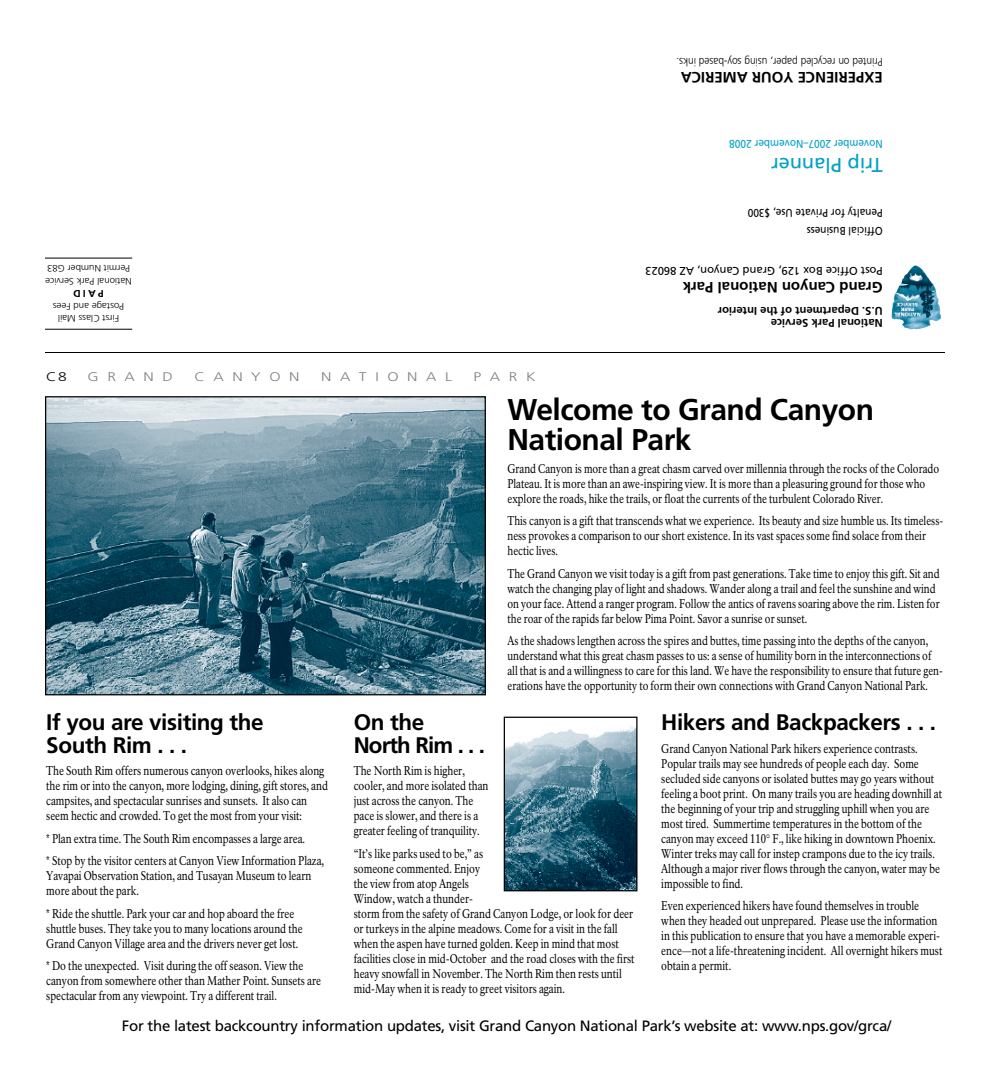
<style>
.page{position:relative;width:990px;height:1080px;background:#fff}
.page>*{position:absolute;margin:0;border:0;box-sizing:border-box;transform-origin:0 0}
.t1{font:700 30px/30px "Frutiger";letter-spacing:-.015em;color:#000}
.t2{font:700 22.5px/22.5px "Frutiger";letter-spacing:-.015em;color:#000}
.t3{font:700 22.5px/22.5px "Frutiger";letter-spacing:-.04em;color:#000}
.t4{font:20px "Frutiger";color:#02a0c6}
.t5{font:15px "Frutiger";letter-spacing:-.015em;color:#000}
.t6{font:700 15px "Frutiger";color:#000}
.t7{font:12.5px/15px "NPS Rawlinson T";color:#000;scale:.8 1}
.t8{font:12.5px/15px "NPS Rawlinson T";color:#000;scale:.79 1}
.t9{font:300 12.5px "Frutiger";letter-spacing:.555em;color:#808080;scale:1.24 1}
.t10{font:300 12.5px "Frutiger";color:#000;scale:1.24 1}
.t11{font:700 11.25px/12.5px "Frutiger";color:#000}
.t12{font:300 11.25px "Frutiger";color:#000;scale:.9 1}
.t13{font:11.25px/18.2px "Frutiger";color:#000;scale:.9 1}
.t14{font:11.25px "Frutiger";color:#000}
.t15{font:11.25px "Frutiger";color:#02a0c6;scale:.9 1}
.t16{font:700 10px "Frutiger";color:#000;scale:1.04 1}
.t17{font:300 9.38px/12.5px "Frutiger";color:#000;text-align:center;scale:1.04 1}
</style>
<div class="page">
<img style="left:892px;top:265px;width:49px;height:65px">
<hr style="left:45px;top:329px;width:87px;height:1px;background:#000">
<hr style="left:45px;top:258px;width:87px;height:1px;background:#000">
<hr style="left:45px;top:352px;width:900px;height:1px;background:#000">
<img style="left:47px;top:398px;width:437px;height:295px">
<div style="left:45px;top:396px;width:441px;height:299px;border:1px solid #000"></div>
<img style="left:506px;top:726px;width:130px;height:163px">
<div style="left:504px;top:717px;width:134px;height:174px;border:1px solid #000"></div>
<p class="t12" style="left:883px;top:67px;width:231px;rotate:-180deg">Printed on recycled paper, using soy-based inks.</p>
<p class="t6" style="left:883px;top:83px;width:203px;rotate:-180deg">EXPERIENCE YOUR AMERICA</p>
<p class="t15" style="left:883px;top:149px;width:172px;rotate:-180deg">November 2007–November 2008</p>
<p class="t4" style="left:883px;top:173px;width:113px;rotate:-180deg">Trip Planner</p>
<p class="t17" style="left:132px;top:287px;width:85px;text-align:left;rotate:-180deg">National Park Service<br>Permit Number G83</p>
<p class="t16" style="left:104px;top:298px;width:31px;rotate:-180deg">PAID</p>
<p class="t17" style="left:124px;top:324px;width:70px;rotate:-180deg">First Class Mail<br>Postage and Fees</p>
<p class="t10" style="left:46px;top:371px;width:18px">C8</p>
<p class="t9" style="left:88px;top:371px;width:70px">GRAND</p>
<p class="t9" style="left:194px;top:371px;width:86px">CANYON</p>
<p class="t9" style="left:321px;top:371px;width:107px">NATIONAL</p>
<p class="t9" style="left:474px;top:371px;width:52px">PARK</p>
<p class="t13" style="left:883px;top:239px;width:152px;rotate:-180deg">Official Business<br>Penalty for Private Use, $300</p>
<p class="t14" style="left:883px;top:275px;width:239px;rotate:-180deg">Post Office Box 129, Grand Canyon, AZ 86023</p>
<p class="t6" style="left:883px;top:293px;width:202px;rotate:-180deg">Grand Canyon National Park</p>
<p class="t11" style="left:883px;top:328px;width:167px;rotate:-180deg">National Park Service<br>U.S. Department of the Interior</p>
<p class="t2" style="left:46px;top:713px;width:219px">If you are visiting the<br>South Rim . . .</p>
<p class="t7" style="left:46px;top:765px;width:354px">The South Rim offers numerous canyon overlooks, hikes along the rim or into the canyon, more lodging, dining, gift stores, and campsites, and spectacular sunrises and sunsets. It also can seem hectic and crowded. To get the most from your visit:</p>
<p class="t7" style="left:46px;top:828px;width:349px;line-height:22.5px">* Plan extra time. The South Rim encompasses a large area.<br>* Stop by the visitor centers at Canyon View Information Plaza,</p>
<p class="t7" style="left:46px;top:870px;width:333px">Yavapai Observation Station, and Tusayan Museum to learn more about the park.</p>
<p class="t7" style="left:46px;top:907px;width:322px">* Ride the shuttle. Park your car and hop aboard the free shuttle buses. They take you to many locations around the<br>Grand Canyon Village area and the drivers never get lost.</p>
<p class="t7" style="left:46px;top:960px;width:345px">* Do the unexpected. Visit during the off season. View the canyon from somewhere other than Mather Point. Sunsets are spectacular from any viewpoint. Try a different trail.</p>
<p class="t1" style="left:508px;top:397px;width:368px">Welcome to Grand Canyon<br>National Park</p>
<p class="t8" style="left:508px;top:462px;width:548px">Grand Canyon is more than a great chasm carved over millennia through the rocks of the Colorado<br>Plateau. It is more than an awe-inspiring view. It is more than a pleasuring ground for those who explore the roads, hike the trails, or float the currents of the turbulent Colorado River.</p>
<p class="t8" style="left:508px;top:515px;width:553px">This canyon is a gift that transcends what we experience. Its beauty and size humble us. Its timeless&shy;ness provokes a comparison to our short existence. In its vast spaces some find solace from their hectic lives.</p>
<p class="t8" style="left:508px;top:567px;width:549px">The Grand Canyon we visit today is a gift from past generations. Take time to enjoy this gift. Sit and watch the changing play of light and shadows. Wander along a trail and feel the sunshine and wind on your face. Attend a ranger program. Follow the antics of ravens soaring above the rim. Listen for the roar of the rapids far below Pima Point. Savor a sunrise or sunset.</p>
<p class="t8" style="left:508px;top:635px;width:553px">As the shadows lengthen across the spires and buttes, time passing into the depths of the canyon, understand what this great chasm passes to us: a sense of humility born in the interconnections of all that is and a willingness to care for this land. We have the responsibility to ensure that future gen&shy;erations have the opportunity to form their own connections with Grand Canyon National Park.</p>
<p class="t3" style="left:354px;top:713px;width:133px">On the<br>North Rim . . .</p>
<p class="t7" style="left:354px;top:765px;width:170px">The North Rim is higher, cooler, and more isolated than just across the canyon. The pace is slower, and there is a greater feeling of tranquility.</p>
<p class="t7" style="left:354px;top:847px;width:353px">“It’s like parks used to be,” as<br>someone commented. Enjoy<br>the view from atop Angels<br>Window, watch a thunder-<br>storm from the safety of Grand Canyon Lodge, or look for deer or turkeys in the alpine meadows. Come for a visit in the fall when the aspen have turned golden. Keep in mind that most facilities close in mid-October and the road closes with the first heavy snowfall in November. The North Rim then rests until mid-May when it is ready to greet visitors again.</p>
<p class="t2" style="left:661px;top:713px;width:276px">Hikers and Backpackers . . .</p>
<p class="t7" style="left:661px;top:742px;width:353px">Grand Canyon National Park hikers experience contrasts.<br>Popular trails may see hundreds of people each day. Some secluded side canyons or isolated buttes may go years without feeling a boot print. On many trails you are heading downhill at the beginning of your trip and struggling uphill when you are most tired. Summertime temperatures in the bottom of the canyon may exceed 110 F., like hiking in downtown Phoenix.<br>Winter treks may call for instep crampons due to the icy trails.<br>Although a major river flows through the canyon, water may be impossible to find.</p>
<p class="t7" style="left:661px;top:900px;width:353px">Even experienced hikers have found themselves in trouble when they headed out unprepared. Please use the information in this publication to ensure that you have a memorable experi&shy;ence—not a life-threatening incident. All overnight hikers must obtain a permit.</p>
<p class="t5" style="left:122px;top:1019px;width:771px">For the latest backcountry information updates, visit Grand Canyon National Park’s website at: www.nps.gov/grca/</p>
</div>
